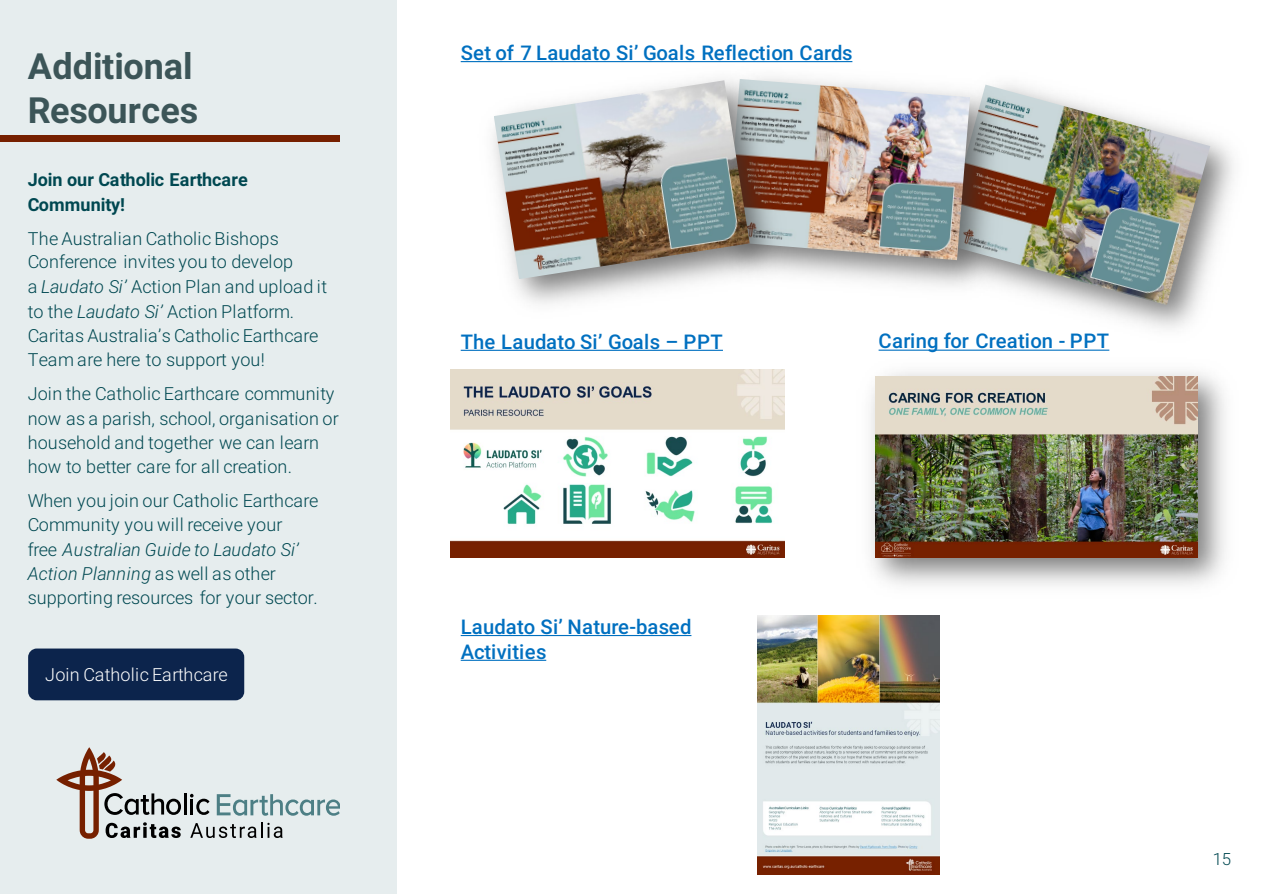
<style>
.page{position:relative;width:1264px;height:894px;background:#fff}
.page>*{position:absolute;margin:0;border:0;box-sizing:border-box;transform-origin:0 0}
.t1{font:700 36px/44px "Roboto";color:#3c5558}
.t2{font:500 20.25px/24.8px "Roboto";letter-spacing:.005em;color:#0070c0}
.t3{font:300 18px/24.3px "Roboto";color:#004851}
.t4{font:700 18px/24.8px "Roboto";color:#004851}
.t5{font:300 18px "Roboto";letter-spacing:.005em;color:#fff}
.t6{font:300 16.8px "Roboto";color:#004851}
.s1{font-style:italic}
</style>
<div class="page">
<div style="left:0;top:0;width:396px;height:893px;background:#e6edee"></div>
<svg style="left:56px;top:747px;width:284px;height:91px"></svg>
<div style="left:0;top:135px;width:340px;height:7px;background:#762000"></div>
<img style="left:917px;top:138px;width:317px;height:213px">
<img style="left:1017px;top:86px;width:193px;height:219px">
<img style="left:796px;top:61px;width:221px;height:246px">
<img style="left:796px;top:79px;width:174px;height:181px">
<img style="left:469px;top:61px;width:327px;height:243px">
<img style="left:494px;top:80px;width:255px;height:199px">
<svg style="left:460px;top:349px;width:263px;height:2px"></svg>
<svg style="left:878px;top:349px;width:231px;height:1px"></svg>
<img style="left:870px;top:372px;width:356px;height:214px">
<img style="left:875px;top:376px;width:322px;height:181px">
<svg style="left:460px;top:635px;width:231px;height:1px"></svg>
<svg style="left:460px;top:659px;width:86px;height:1px"></svg>
<div style="left:28px;top:648px;width:216px;height:52px;background:#0c244c;border-radius:9px"></div>
<img style="left:757px;top:615px;width:182px;height:259px">
<img style="left:450px;top:369px;width:334px;height:188px">
<p class="t1" style="left:28px;top:43px;width:172px">Additional<br>Resources</p>
<p class="t2" style="left:460px;top:40px;width:393px">Set of 7 Laudato Si’ Goals Reflection Cards</p>
<p class="t4" style="left:28px;top:167px;width:222px">Join our Catholic Earthcare<br>Community!</p>
<p class="t3" style="left:28px;top:225px;width:301px">The Australian Catholic Bishops Conference invites you to develop<br>a <span class="s1">Laudato Si’</span> Action Plan and upload it to the <span class="s1">Laudato Si’</span> Action Platform.<br>Caritas Australia’s Catholic Earthcare Team are here to support you!</p>
<p class="t3" style="left:28px;top:381px;width:312px">Join the Catholic Earthcare community now as a parish, school, organisation or household and together we can learn how to better care for all creation.</p>
<p class="t3" style="left:28px;top:488px;width:292px">When you join our Catholic Earthcare Community you will receive your<br>free <span class="s1">Australian Guide to Laudato Si’ Action Planning</span> as well as other supporting resources for your sector.</p>
<p class="t5" style="left:45px;top:661px;width:184px">Join Catholic Earthcare</p>
<p class="t2" style="left:460px;top:328px;width:264px">The Laudato Si’ Goals – PPT</p>
<p class="t2" style="left:878px;top:328px;width:232px">Caring for Creation - PPT</p>
<p class="t2" style="left:460px;top:613px;width:232px">Laudato Si’ Nature-based<br>Activities</p>
<p class="t6" style="left:1212px;top:846px;width:20px">15</p>
</div>
